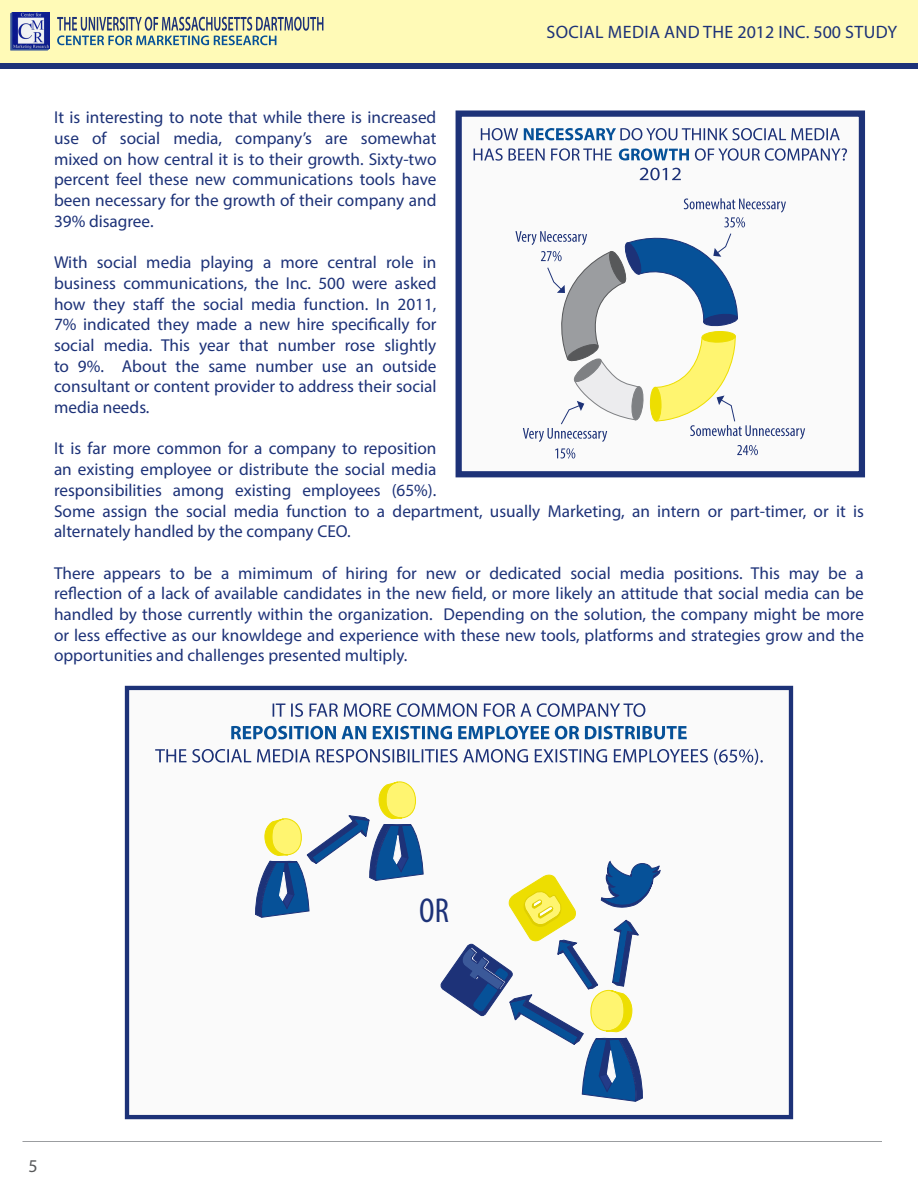
<style>
.page{position:relative;width:918px;height:1188px;background:#fff}
.page>*{position:absolute;margin:0;border:0;box-sizing:border-box;transform-origin:0 0}
.t1{font:condensed 34.65px "Myriad Pro";color:#1d3278}
.t2{font:18px "Myriad Pro";letter-spacing:.02em;color:#1d3278}
.t3{font:18px "Myriad Pro";color:#57585a}
.t4{font:17.25px/20.7px "Myriad Pro";color:#1d3278}
</style>
<div class="page">
<div style="left:125px;top:686px;width:668px;height:433px;background:#fafafa;border:4px solid #1d3278"></div>
<div style="left:456px;top:110px;width:409px;height:367px;background:#fafafa;border:6px solid #1d3278"></div>
<div style="left:0;top:0;width:918px;height:63px;background:#fffab7"></div>
<svg style="left:57px;top:17px;width:266px;height:28px"></svg>
<svg style="left:10px;top:12px;width:40px;height:39px"></svg>
<div style="left:0;top:63px;width:918px;height:6px;background:#1d3278"></div>
<hr style="left:22px;top:1141px;width:860px;height:1px;background:#9b9da0">
<svg style="left:515px;top:198px;width:290px;height:261px"></svg>
<svg style="left:481px;top:128px;width:37px;height:12px"></svg>
<svg style="left:524px;top:128px;width:316px;height:12px"></svg>
<svg style="left:474px;top:148px;width:138px;height:13px"></svg>
<svg style="left:619px;top:148px;width:70px;height:13px"></svg>
<svg style="left:695px;top:148px;width:152px;height:13px"></svg>
<svg style="left:255px;top:781px;width:169px;height:137px"></svg>
<svg style="left:440px;top:861px;width:220px;height:241px"></svg>
<svg style="left:231px;top:726px;width:456px;height:13px"></svg>
<svg style="left:273px;top:703px;width:372px;height:14px"></svg>
<svg style="left:155px;top:749px;width:608px;height:16px"></svg>
<svg style="left:640px;top:168px;width:41px;height:12px"></svg>
<p class="t2" style="left:546px;top:21px;width:352px">SOCIAL MEDIA AND THE 2012 INC. 500 STUDY</p>
<p class="t4" style="left:54px;top:107px;width:384px;text-align:justify">It is interesting to note that while there is increased use of social media, company’s are somewhat mixed on how central it is to their growth. Sixty-two</p>
<p class="t4" style="left:54px;top:169px;width:384px">percent feel these new communications tools have</p>
<p class="t4" style="left:54px;top:190px;width:384px">been necessary for the growth of their company and<br>39% disagree.</p>
<p class="t4" style="left:54px;top:252px;width:384px">With social media playing a more central role in</p>
<p class="t4" style="left:54px;top:272px;width:384px;text-align:justify">business communications, the Inc. 500 were asked how they staff the social media function. In 2011, 7% indicated they made a new hire specifically for</p>
<p class="t4" style="left:54px;top:335px;width:384px">social media. This year that number rose slightly to 9%. About the same number use an outside</p>
<p class="t4" style="left:54px;top:376px;width:384px">consultant or content provider to address their social media needs.</p>
<p class="t4" style="left:54px;top:438px;width:384px">It is far more common for a company to reposition an existing employee or distribute the social media</p>
<p class="t4" style="left:54px;top:479px;width:812px">responsibilities among existing employees (65%).<br>Some assign the social media function to a department, usually Marketing, an intern or part-timer, or it is</p>
<p class="t4" style="left:54px;top:521px;width:298px">alternately handled by the company CEO.</p>
<p class="t4" style="left:54px;top:562px;width:811px">There appears to be a mimimum of hiring for new or dedicated social media positions. This may be a</p>
<p class="t4" style="left:54px;top:583px;width:812px;text-align:justify">reflection of a lack of available candidates in the new field, or more likely an attitude that social media can be handled by those currently within the organization. Depending on the solution, the company might be more or less effective as our knowldege and experience with these new tools, platforms and strategies grow and the</p>
<p class="t4" style="left:54px;top:645px;width:355px">opportunities and challenges presented multiply.</p>
<p class="t1" style="left:419px;top:890px;width:31px">OR</p>
<p class="t3" style="left:28px;top:1155px;width:11px">5</p>
</div>
